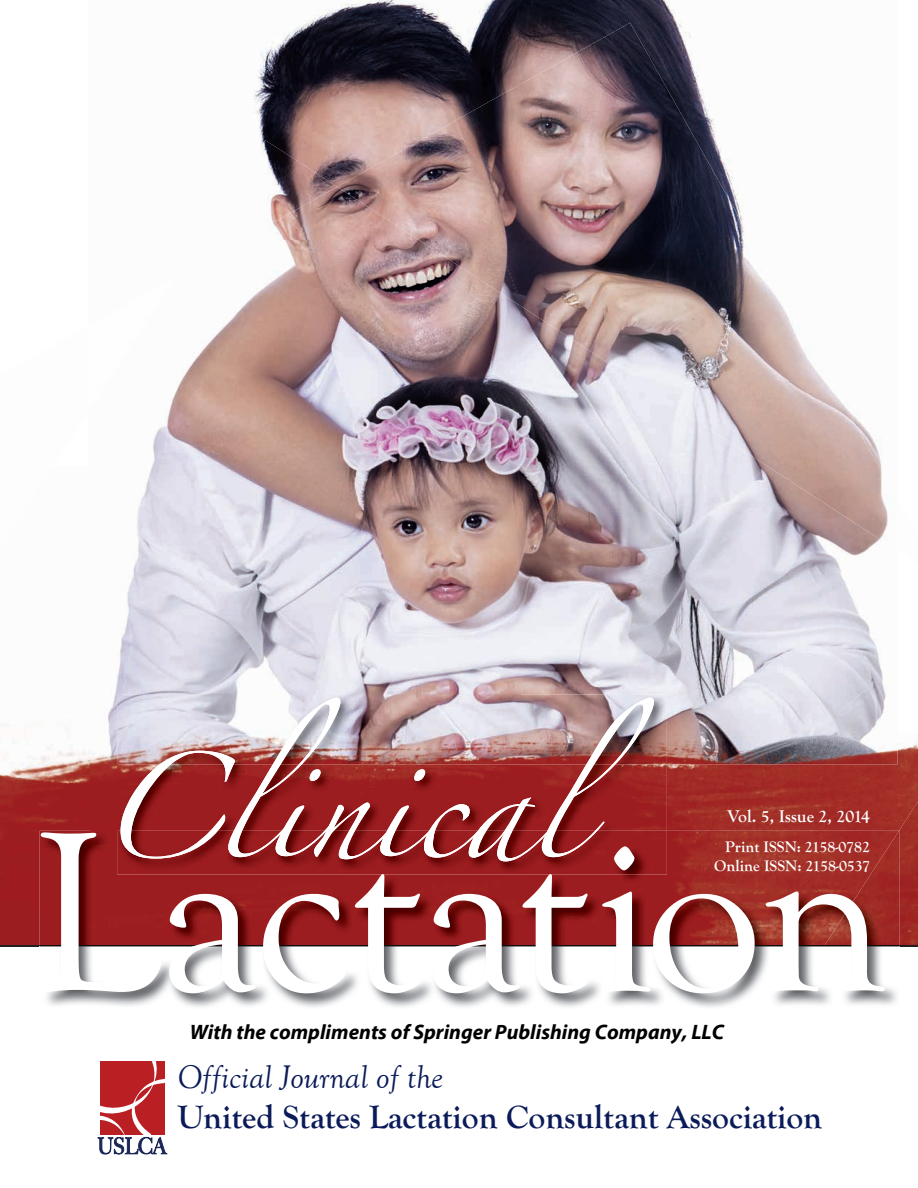
<style>
.page{position:relative;width:918px;height:1188px;background:#fff}
.page>*{position:absolute;margin:0;border:0;box-sizing:border-box;transform-origin:0 0}
.t1{font:700 33.6px "Goudy Old Style T";color:#0b1b59}
.t2{font:italic 33.6px "Goudy Old Style T";color:#0b1b59}
.t3{font:italic 700 21px "Myriad Pro";color:#000}
.t4{font:700 17.7px "Goudy Old Style T";color:#fff}
.t5{font:700 15.9px/19px "Goudy Old Style T";color:#fff;text-align:right}
</style>
<div class="page">
<img style="left:254px;top:0;width:479px;height:180px">
<img style="left:900px;top:916px;width:18px;height:29px">
<img style="left:900px;top:831px;width:18px;height:85px">
<img style="left:790px;top:393px;width:93px;height:108px">
<img style="left:682px;top:180px;width:108px;height:216px">
<img style="left:627px;top:23px;width:55px;height:373px">
<img style="left:519px;top:24px;width:109px;height:281px">
<img style="left:789px;top:307px;width:44px;height:86px">
<img style="left:465px;top:84px;width:55px;height:155px">
<img style="left:357px;top:128px;width:109px;height:111px">
<img style="left:337px;top:175px;width:21px;height:12px">
<img style="left:681px;top:114px;width:38px;height:68px">
<img style="left:440px;top:114px;width:26px;height:15px">
<img style="left:254px;top:140px;width:83px;height:47px">
<img style="left:0;top:747px;width:91px;height:198px">
<img style="left:91px;top:764px;width:576px;height:67px">
<img style="left:667px;top:738px;width:251px;height:93px">
<img style="left:88px;top:498px;width:54px;height:266px">
<img style="left:628px;top:501px;width:270px;height:263px">
<img style="left:142px;top:239px;width:378px;height:455px">
<img style="left:519px;top:305px;width:109px;height:389px">
<img style="left:627px;top:396px;width:163px;height:106px">
<img style="left:789px;top:480px;width:34px;height:22px">
<img style="left:627px;top:375px;width:34px;height:22px">
<img style="left:242px;top:187px;width:177px;height:53px">
<hr style="left:0;top:945px;width:918px;height:1px;background:#231f20">
<img style="left:117px;top:694px;width:550px;height:70px">
<img style="left:121px;top:698px;width:533px;height:133px">
<img style="left:40px;top:831px;width:860px;height:176px">
<img style="left:40px;top:946px;width:860px;height:1px">
<img style="left:228px;top:831px;width:369px;height:1px">
<svg style="left:41px;top:832px;width:844px;height:161px"></svg>
<svg style="left:97px;top:1061px;width:70px;height:94px"></svg>
<p class="t4" style="left:728px;top:806px;width:144px">Vol. 5, Issue 2, 2014</p>
<p class="t5" style="left:714px;top:837px;width:157px">Print ISSN: 2158-0782<br>Online ISSN: 2158-0537</p>
<p class="t3" style="left:190px;top:1018px;width:536px">With the compliments of Springer Publishing Company, LLC</p>
<h1 class="t2" style="left:177px;top:1058px;width:267px">Official Journal of the</h1>
<h1 class="t1" style="left:177px;top:1098px;width:646px">United States Lactation Consultant Association</h1>
</div>
